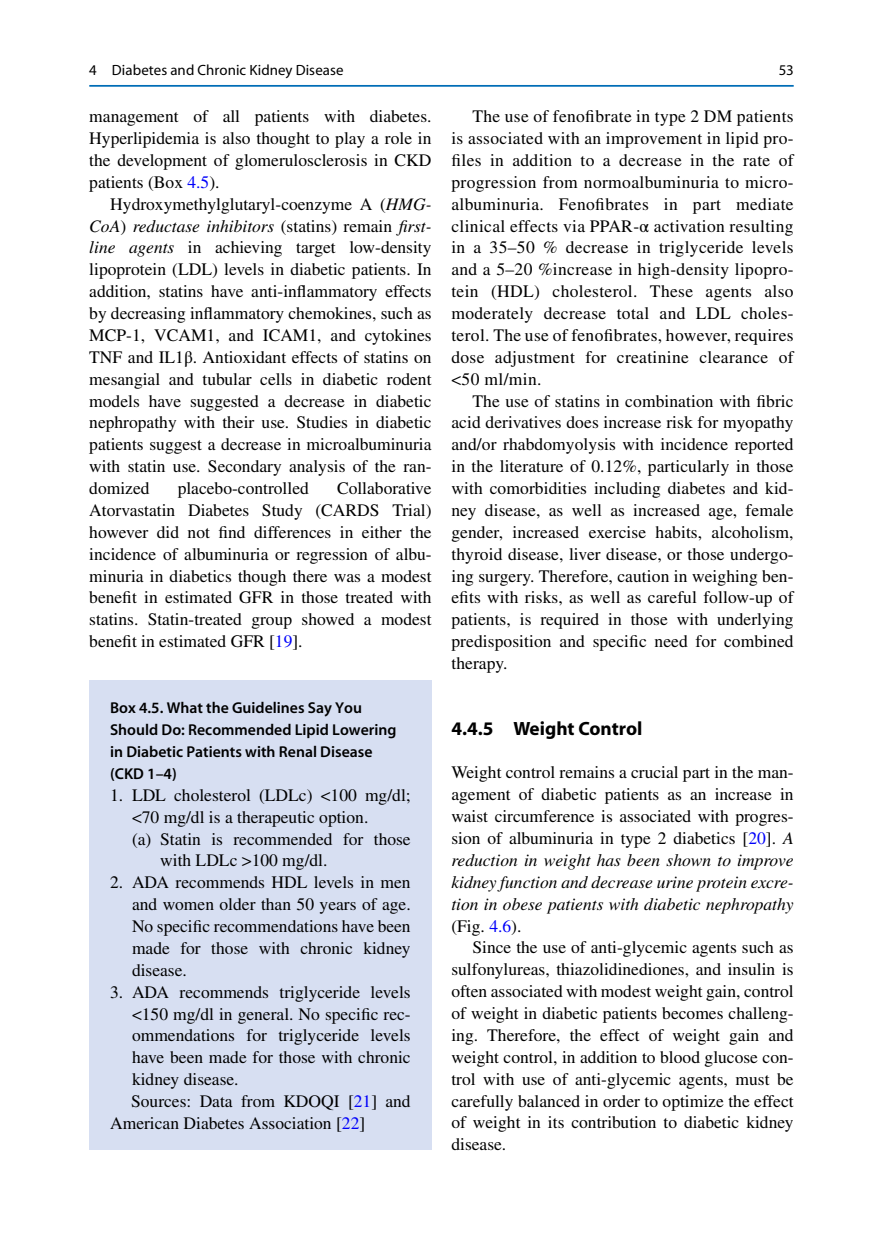
<style>
.page{position:relative;width:883px;height:1260px;background:#fff}
.page>*{position:absolute;margin:0;border:0;box-sizing:border-box;transform-origin:0 0}
.t1{font:700 19.25px "Myriad";color:#000}
.t2{font:17.5px/21.9px "Times";color:#000;text-align:justify}
.t3{font:600 15.75px/21.9px "Myriad";color:#000}
.t4{font:14.88px "Myriad";letter-spacing:.005em;color:#000}
.s1{color:#0000fa}
.s2{font-style:italic}
.s3{font-family:"STIX General"}
</style>
<div class="page">
<div style="left:89px;top:681px;width:343px;height:469px;background:#d7dff2"></div>
<hr style="left:89px;top:85px;width:705px;height:2px;background:#006db6">
<p class="t4" style="left:89px;top:64px;width:256px">4 Diabetes and Chronic Kidney Disease</p>
<p class="t2" style="left:89px;top:107px;width:344px">management of all patients with diabetes.<br>Hyperlipidemia is also thought to play a role in the development of glomerulosclerosis in CKD patients (Box <span class="s1">4.5</span> ).</p>
<p class="t2" style="left:89px;top:195px;width:344px;text-indent:21px">Hydroxymethylglutaryl-coenzyme A ( <span class="s2">HMG - CoA</span> ) <span class="s2">reductase inhibitors</span> (statins) remain <span class="s2">first - line agents</span> in achieving target low-density lipoprotein (LDL) levels in diabetic patients. In addition, statins have anti-inflammatory effects by decreasing inflammatory chemokines, such as MCP-1, VCAM1, and ICAM1, and cytokines TNF and IL1<span class="s3">β</span>. Antioxidant effects of statins on mesangial and tubular cells in diabetic rodent models have suggested a decrease in diabetic nephropathy with their use. Studies in diabetic patients suggest a decrease in microalbuminuria with statin use. Secondary analysis of the ran&shy;domized</p>
<p class="t2" style="left:89px;top:479px;width:344px;text-indent:248px">Collaborative Atorvastatin Diabetes Study (CARDS Trial) however did not find differences in either the incidence of albuminuria or regression of albu&shy;minuria in diabetics though there was a modest benefit in estimated GFR in those treated with statins. Statin-treated group showed a modest benefit in estimated GFR [ <span class="s1">19</span> ].</p>
<p class="t2" style="left:178px;top:479px;width:133px">placebo-controlled</p>
<p class="t3" style="left:110px;top:698px;width:288px">Box 4.5. What the Guidelines Say You<br>Should Do: Recommended Lipid Lowering in Diabetic Patients with Renal Disease (CKD 1–4)</p>
<p class="t2" style="left:110px;top:786px;width:302px">1. LDL cholesterol (LDLc) &lt;100 mg/dl;</p>
<p class="t2" style="left:132px;top:808px;width:238px">&lt;70 mg/dl is a therapeutic option.</p>
<p class="t2" style="left:132px;top:829px;width:280px">(a) Statin is recommended for those</p>
<p class="t2" style="left:160px;top:851px;width:169px">with LDLc &gt;100 mg/dl.</p>
<p class="t2" style="left:132px;top:873px;width:280px;text-indent:-22px">2. ADA recommends HDL levels in men and women older than 50 years of age.<br>No specific recommendations have been made for those with chronic kidney disease.</p>
<p class="t2" style="left:110px;top:983px;width:302px">3. ADA recommends triglyceride levels</p>
<p class="t2" style="left:132px;top:1004px;width:280px">&lt;150 mg/dl in general. No specific rec-</p>
<p class="t2" style="left:132px;top:1026px;width:280px">ommendations for triglyceride levels</p>
<p class="t2" style="left:132px;top:1048px;width:280px">have been made for those with chronic</p>
<p class="t2" style="left:132px;top:1070px;width:108px">kidney disease.</p>
<p class="t2" style="left:131px;top:1092px;width:281px">Sources: Data from KDOQI [ <span class="s1">21</span> ] and</p>
<p class="t2" style="left:110px;top:1114px;width:257px">American Diabetes Association [ <span class="s1">22</span> ]</p>
<p class="t4" style="left:779px;top:64px;width:16px">53</p>
<p class="t2" style="left:451px;top:107px;width:344px;text-indent:21px">The use of fenofibrate in type 2 DM patients is associated with an improvement in lipid pro&shy;files in addition to a decrease in the rate of progression from normoalbuminuria to micro&shy;albuminuria. Fenofibrates in part mediate clinical effects via PPAR-<span class="s3">α</span> activation resulting in a 35–50 % decrease in triglyceride levels and a 5–20 %increase in high-density lipopro&shy;tein (HDL) cholesterol. These agents also moderately decrease total and LDL choles&shy;terol. The use of fenofibrates, however, requires dose adjustment for creatinine clearance of &lt;50 ml/min.</p>
<p class="t2" style="left:451px;top:391px;width:344px;text-indent:21px">The use of statins in combination with fibric acid derivatives does increase risk for myopathy and/or rhabdomyolysis with incidence reported in the literature of 0.12%, particularly in those with comorbidities including diabetes and kid&shy;ney disease, as well as increased age, female gender, increased exercise habits, alcoholism, thyroid disease, liver disease, or those undergo&shy;ing surgery. Therefore, caution in weighing ben&shy;efits with risks, as well as careful follow-up of patients, is required in those with underlying predisposition and specific need for combined therapy.</p>
<p class="t1" style="left:451px;top:721px;width:192px">4.4.5 Weight Control</p>
<p class="t2" style="left:451px;top:763px;width:344px">Weight control remains a crucial part in the man&shy;agement of diabetic patients as an increase in waist circumference is associated with progres&shy;sion of albuminuria in type 2 diabetics [ <span class="s1">20</span> ]. <span class="s2">A reduction in weight has been shown to improve kidney function and decrease urine protein excre&shy;tion in obese patients with diabetic nephropathy </span>(Fig. <span class="s1">4.6</span> ).</p>
<p class="t2" style="left:451px;top:938px;width:344px;text-indent:21px">Since the use of anti-glycemic agents such as sulfonylureas, thiazolidinediones, and insulin is often associated with modest weight gain, control of weight in diabetic patients becomes challeng&shy;ing. Therefore, the effect of weight gain and weight control, in addition to blood glucose con&shy;trol with use of anti-glycemic agents, must be carefully balanced in order to optimize the effect of weight in its contribution to diabetic kidney disease.</p>
</div>
